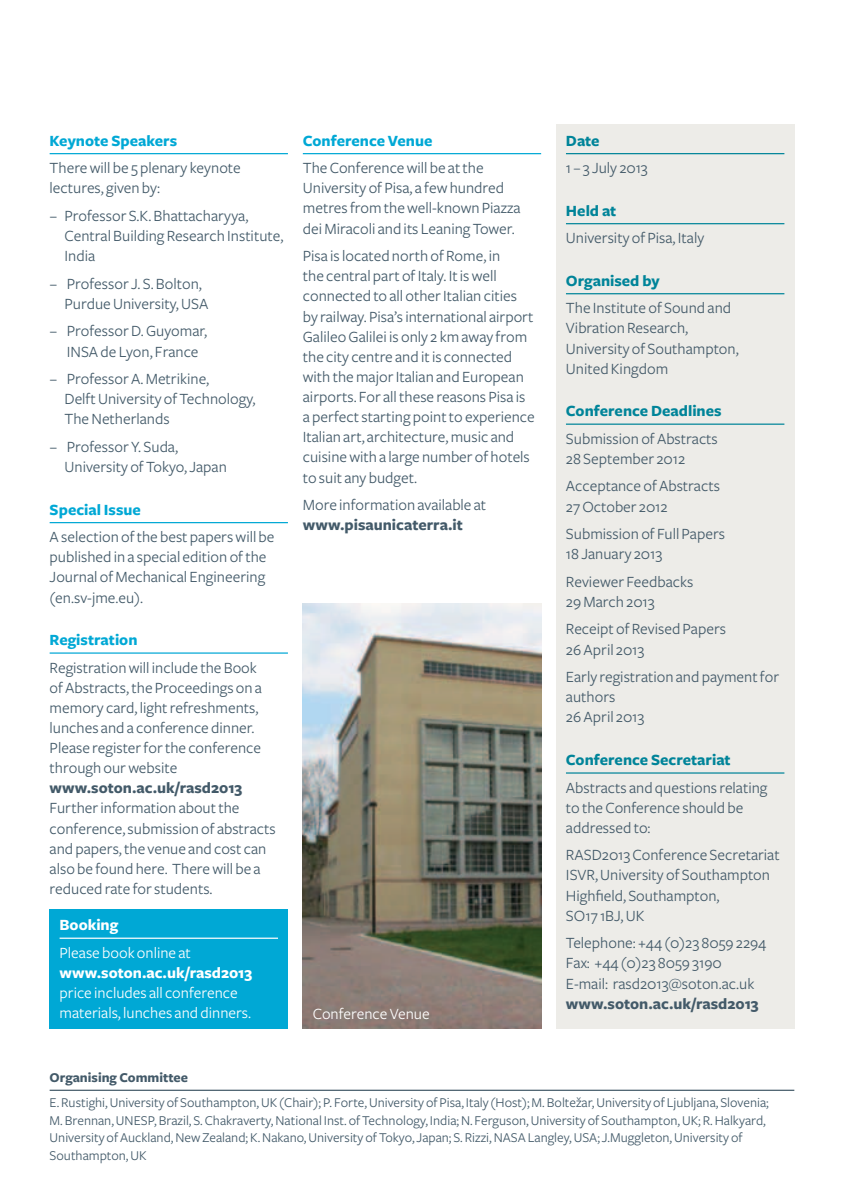
<style>
.page{position:relative;width:844px;height:1191px;background:#fff}
.page>*{position:absolute;margin:0;border:0;box-sizing:border-box;transform-origin:0 0}
.t1{font:16.1px/20.1px "Freight Sans";color:#435a69}
.t2{font:16.1px/20.1px "Freight Sans";color:#fff}
.t3{font:700 16.1px "Freight Sans";color:#435a69}
.t4{font:700 16.1px "Freight Sans";color:#008499}
.t5{font:700 16.1px "Freight Sans";color:#00a8d5}
.t6{font:700 16.1px "Freight Sans";color:#fff}
.t7{font:14px/17.5px "Freight Sans";color:#435a69}
.t8{font:700 14px "Freight Sans";color:#435a69}
.s1{font-family:"Freight Text"}
</style>
<div class="page">
<hr style="left:50px;top:153px;width:238px;height:1px;background:#00a8d5">
<hr style="left:50px;top:522px;width:238px;height:1px;background:#00a8d5">
<hr style="left:50px;top:652px;width:238px;height:1px;background:#00a8d5">
<hr style="left:303px;top:153px;width:238px;height:1px;background:#00a8d5">
<hr style="left:50px;top:1089px;width:744px;height:2px;background:#435a69">
<img style="left:303px;top:603px;width:238px;height:425px">
<div style="left:50px;top:908px;width:238px;height:120px;background:#00a8d5"></div>
<hr style="left:60px;top:937px;width:218px;height:1px;background:#fff">
<div style="left:556px;top:124px;width:238px;height:904px;background:#edece8"></div>
<hr style="left:566px;top:153px;width:218px;height:1px;background:#008499">
<hr style="left:566px;top:223px;width:218px;height:1px;background:#008499">
<hr style="left:566px;top:293px;width:218px;height:1px;background:#008499">
<hr style="left:566px;top:423px;width:218px;height:2px;background:#008499">
<hr style="left:566px;top:772px;width:218px;height:1px;background:#008499">
<p class="t5" style="left:50px;top:132px;width:129px">Keynote Speakers</p>
<p class="t1" style="left:50px;top:158px;width:193px">There will be 5 plenary keynote lectures, given by:</p>
<p class="t1" style="left:64px;top:206px;width:220px;text-indent:-15px"><span class="s1">−</span> Professor S.K. Bhattacharyya,<br>Central Building Research Institute,<br>India</p>
<p class="t1" style="left:64px;top:274px;width:145px;text-indent:-15px"><span class="s1">−</span> Professor J. S. Bolton,<br>Purdue University, USA</p>
<p class="t1" style="left:50px;top:321px;width:159px;text-align:center"><span class="s1">−</span> Professor D. Guyomar,<br>INSA de Lyon, France</p>
<p class="t1" style="left:64px;top:369px;width:192px;text-indent:-15px"><span class="s1">−</span> Professor A. Metrikine,<br>Delft University of Technology,<br>The Netherlands</p>
<p class="t1" style="left:64px;top:437px;width:164px;text-indent:-15px"><span class="s1">−</span> Professor Y. Suda,<br>University of Tokyo, Japan</p>
<p class="t5" style="left:50px;top:500px;width:93px">Special Issue</p>
<p class="t1" style="left:50px;top:527px;width:226px">A selection of the best papers will be published in a special edition of the<br>Journal of Mechanical Engineering (en.sv-jme.eu).</p>
<p class="t5" style="left:50px;top:631px;width:89px">Registration</p>
<p class="t1" style="left:50px;top:657px;width:214px">Registration will include the Book of Abstracts, the Proceedings on a memory card, light refreshments, lunches and a conference dinner.<br>Please register for the conference through our website</p>
<p class="t3" style="left:50px;top:779px;width:194px">www.soton.ac.uk/rasd2013</p>
<p class="t1" style="left:50px;top:798px;width:227px">Further information about the conference, submission of abstracts and papers, the venue and cost can also be found here. There will be a reduced rate for students.</p>
<p class="t6" style="left:60px;top:916px;width:60px">Booking</p>
<p class="t2" style="left:60px;top:942px;width:133px">Please book online at</p>
<p class="t6" style="left:60px;top:964px;width:194px">www.soton.ac.uk/rasd2013</p>
<p class="t2" style="left:60px;top:983px;width:193px">price includes all conference materials, lunches and dinners.</p>
<p class="t5" style="left:303px;top:132px;width:131px">Conference Venue</p>
<p class="t1" style="left:303px;top:158px;width:219px">The Conference will be at the<br>University of Pisa, a few hundred metres from the well-known Piazza dei Miracoli and its Leaning Tower.</p>
<p class="t1" style="left:303px;top:246px;width:233px">Pisa is located north of Rome, in<br>the central part of Italy. It is well connected to all other Italian cities by railway. Pisa’s international airport Galileo Galilei is only 2 km away from the city centre and it is connected with the major Italian and European airports. For all these reasons Pisa is a perfect starting point to experience Italian art, architecture, music and cuisine with a large number of hotels to suit any budget.</p>
<p class="t1" style="left:303px;top:495px;width:185px">More information available at</p>
<p class="t3" style="left:303px;top:516px;width:161px">www.pisaunicaterra.it</p>
<p class="t2" style="left:313px;top:1003px;width:118px">Conference Venue</p>
<p class="t4" style="left:566px;top:132px;width:35px">Date</p>
<p class="t1" style="left:566px;top:158px;width:83px">1 – 3 July 2013</p>
<p class="t4" style="left:566px;top:202px;width:52px">Held at</p>
<p class="t1" style="left:566px;top:228px;width:140px">University of Pisa, Italy</p>
<p class="t4" style="left:566px;top:272px;width:95px">Organised by</p>
<p class="t1" style="left:566px;top:298px;width:174px">The Institute of Sound and<br>Vibration Research,<br>University of Southampton,<br>United Kingdom</p>
<p class="t4" style="left:566px;top:402px;width:157px">Conference Deadlines</p>
<p class="t1" style="left:566px;top:429px;width:153px">Submission of Abstracts<br>28 September 2012</p>
<p class="t1" style="left:566px;top:476px;width:155px">Acceptance of Abstracts<br>27 October 2012</p>
<p class="t1" style="left:566px;top:524px;width:160px">Submission of Full Papers<br>18 January 2013</p>
<p class="t1" style="left:566px;top:572px;width:129px">Reviewer Feedbacks<br>29 March 2013</p>
<p class="t1" style="left:566px;top:619px;width:161px">Receipt of Revised Papers<br>26 April 2013</p>
<p class="t1" style="left:566px;top:667px;width:215px">Early registration and payment for authors<br>26 April 2013</p>
<p class="t4" style="left:566px;top:751px;width:166px">Conference Secretariat</p>
<p class="t1" style="left:566px;top:777px;width:203px">Abstracts and questions relating to the Conference should be addressed to:</p>
<p class="t1" style="left:566px;top:845px;width:215px">RASD2013 Conference Secretariat<br>ISVR, University of Southampton<br>Highfield, Southampton,<br>SO17 1BJ, UK</p>
<p class="t1" style="left:566px;top:933px;width:202px">Telephone: +44 (0)23 8059 2294<br>Fax: +44 (0)23 8059 3190<br>E-mail: rasd2013@soton.ac.uk</p>
<p class="t3" style="left:566px;top:994px;width:194px">www.soton.ac.uk/rasd2013</p>
<p class="t8" style="left:50px;top:1070px;width:140px">Organising Committee</p>
<p class="t7" style="left:50px;top:1094px;width:720px">E. Rustighi, University of Southampton, UK (Chair); P. Forte, University of Pisa, Italy (Host); M. Boltežar, University of Ljubljana, Slovenia; M. Brennan, UNESP, Brazil, S. Chakraverty, National Inst. of Technology, India; N. Ferguson, University of Southampton, UK; R. Halkyard, University of Auckland, New Zealand; K. Nakano, University of Tokyo, Japan; S. Rizzi, NASA Langley, USA; J.Muggleton, University of Southampton, UK</p>
</div>
